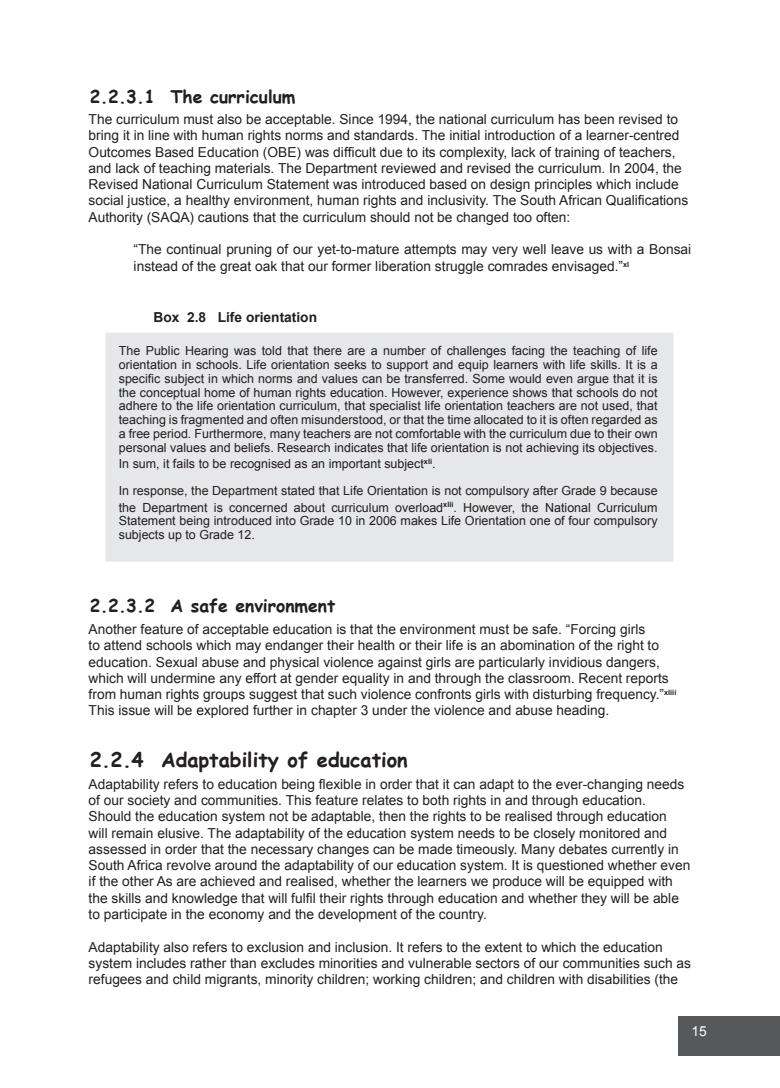
<style>
.page{position:relative;width:780px;height:1088px;background:#fff}
.page>*{position:absolute;margin:0;border:0;box-sizing:border-box;transform-origin:0 0}
.t1{font:700 20px "Comic Sans MS";color:#231f20}
.t2{font:700 17.5px "Comic Sans MS";color:#231f20}
.t3{font:13.75px/16.2px "Arial";color:#231f20}
.t4{font:700 13.75px "Arial";color:#231f20}
.t5{font:13.75px "Arial";color:#fff}
.t6{font:12.5px/13.8px "Arial";color:#231f20}
</style>
<div class="page">
<div style="left:678px;top:1016px;width:102px;height:39px;background:#57585a"></div>
<div style="left:107px;top:334px;width:565px;height:226px;background:#e6e7e9"></div>
<div style="left:105px;top:333px;width:568px;height:229px;border:2px solid #e6e7e9"></div>
<p class="t2" style="left:90px;top:83px;width:207px">2.2.3.1 The curriculum</p>
<p class="t3" style="left:89px;top:111px;width:601px">The curriculum must also be acceptable. Since 1994, the national curriculum has been revised to bring it in line with human rights norms and standards. The initial introduction of a learner-centred Outcomes Based Education (OBE) was difficult due to its complexity, lack of training of teachers, and lack of teaching materials. The Department reviewed and revised the curriculum. In 2004, the Revised National Curriculum Statement was introduced based on design principles which include social justice, a healthy environment, human rights and inclusivity. The South African Qualifications Authority (SAQA) cautions that the curriculum should not be changed too often:</p>
<p class="t3" style="left:134px;top:242px;width:559px">“The continual pruning of our yet-to-mature attempts may very well leave us with a Bonsai instead of the great oak that our former liberation struggle comrades envisaged.”<sup>xl</sup></p>
<p class="t4" style="left:153px;top:308px;width:165px">Box 2.8 Life orientation</p>
<p class="t6" style="left:119px;top:344px;width:540px;text-align:justify">The Public Hearing was told that there are a number of challenges facing the teaching of life orientation in schools. Life orientation seeks to support and equip learners with life skills. It is a specific subject in which norms and values can be transferred. Some would even argue that it is the conceptual home of human rights education. However, experience shows that schools do not adhere to the life orientation curriculum, that specialist life orientation teachers are not used, that teaching is fragmented and often misunderstood, or that the time allocated to it is often regarded as a free period. Furthermore, many teachers are not comfortable with the curriculum due to their own personal values and beliefs. Research indicates that life orientation is not achieving its objectives.</p>
<p class="t6" style="left:119px;top:457px;width:318px">In sum, it fails to be recognised as an important subject<sup>xli</sup>.</p>
<p class="t6" style="left:119px;top:483px;width:540px;line-height:16.2px">In response, the Department stated that Life Orientation is not compulsory after Grade 9 because the Department is concerned about curriculum overload<sup>xlii</sup>. However, the National Curriculum</p>
<p class="t6" style="left:119px;top:514px;width:540px">Statement being introduced into Grade 10 in 2006 makes Life Orientation one of four compulsory subjects up to Grade 12.</p>
<p class="t2" style="left:90px;top:593px;width:247px">2.2.3.2 A safe environment</p>
<p class="t3" style="left:89px;top:621px;width:589px">Another feature of acceptable education is that the environment must be safe. “Forcing girls<br>to attend schools which may endanger their health or their life is an abomination of the right to education. Sexual abuse and physical violence against girls are particularly invidious dangers, which will undermine any effort at gender equality in and through the classroom. Recent reports from human rights groups suggest that such violence confronts girls with disturbing frequency.”<sup>xliii </sup>This issue will be explored further in chapter 3 under the violence and abuse heading.</p>
<h1 class="t1" style="left:90px;top:745px;width:319px">2.2.4 Adaptability of education</h1>
<p class="t3" style="left:89px;top:776px;width:603px">Adaptability refers to education being flexible in order that it can adapt to the ever-changing needs of our society and communities. This feature relates to both rights in and through education.<br>Should the education system not be adaptable, then the rights to be realised through education<br>will remain elusive. The adaptability of the education system needs to be closely monitored and assessed in order that the necessary changes can be made timeously. Many debates currently in South Africa revolve around the adaptability of our education system. It is questioned whether even if the other As are achieved and realised, whether the learners we produce will be equipped with the skills and knowledge that will fulfil their rights through education and whether they will be able to participate in the economy and the development of the country.</p>
<p class="t3" style="left:89px;top:939px;width:604px">Adaptability also refers to exclusion and inclusion. It refers to the extent to which the education system includes rather than excludes minorities and vulnerable sectors of our communities such as refugees and child migrants, minority children; working children; and children with disabilities (the</p>
<p class="t5" style="left:691px;top:1022px;width:17px">15</p>
</div>
